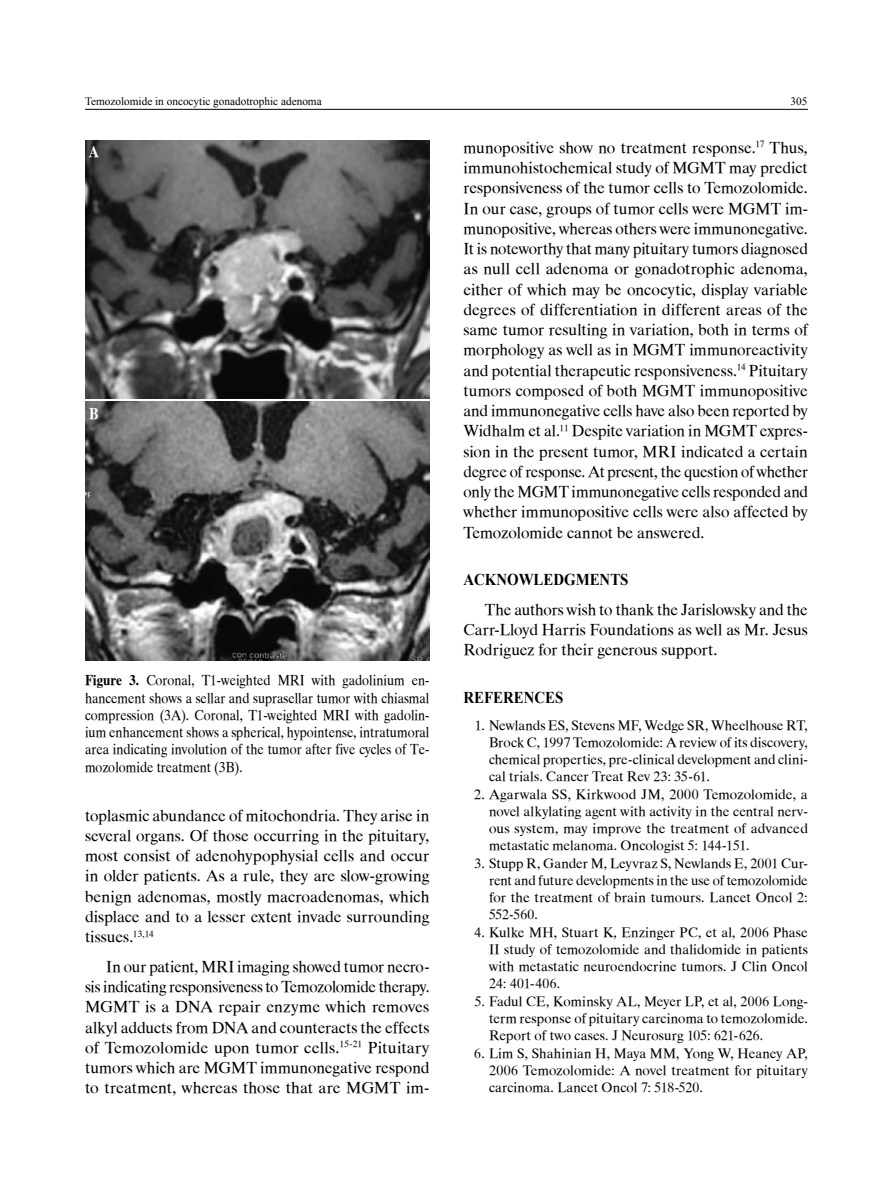
<style>
.page{position:relative;width:893px;height:1191px;background:#fff}
.page>*{position:absolute;margin:0;border:0;box-sizing:border-box;transform-origin:0 0}
.t1{font:16.5px/20.2px "UB Times";color:#000;text-align:justify}
.t2{font:700 16.5px "Times New Roman";color:#000;scale:.9 1}
.t3{font:16.5px "UB Times Bold";color:#fff;scale:.9 1}
.t4{font:15px/17.2px "UB Times";color:#000;text-align:justify;scale:.9 1}
.t5{font:14.25px/17.2px "UB Times";color:#000;text-align:justify}
.t6{font:11.25px "Times New Roman";color:#000}
.s1{font-family:"UB Times Bold"}
</style>
<div class="page">
<hr style="left:85px;top:109px;width:723px;height:1px;background:#000">
<img style="left:85px;top:140px;width:344px;height:259px">
<img style="left:85px;top:402px;width:344px;height:258px">
<p class="t6" style="left:85px;top:94px;width:238px">Temozolomide in oncocytic gonadotrophic adenoma</p>
<p class="t6" style="left:791px;top:94px;width:18px">305</p>
<p class="t1" style="left:463px;top:138px;width:346px">munopositive show no treatment response.<sup>17</sup> Thus, immunohistochemical study of MGMT may predict responsiveness of the tumor cells to Temozolomide.<br>In our case, groups of tumor cells were MGMT im&shy;munopositive, whereas others were immunonegative.<br>It is noteworthy that many pituitary tumors diagnosed as null cell adenoma or gonadotrophic adenoma, either of which may be oncocytic, display variable degrees of differentiation in different areas of the same tumor resulting in variation, both in terms of morphology as well as in MGMT immunoreactivity and potential therapeutic responsiveness.<sup>14</sup> Pituitary tumors composed of both MGMT immunopositive and immunonegative cells have also been reported by Widhalm et al.<sup>11</sup> Despite variation in MGMT expres&shy;sion in the present tumor, MRI indicated a certain degree of response. At present, the question of whether only the MGMT immunonegative cells responded and whether immunopositive cells were also affected by Temozolomide cannot be answered.</p>
<p class="t2" style="left:463px;top:568px;width:185px">ACKNOWLEDGMENTS</p>
<p class="t1" style="left:463px;top:600px;width:346px;text-indent:21px">The authors wish to thank the Jarislowsky and the Carr-Lloyd Harris Foundations as well as Mr. Jesus Rodriguez for their generous support.</p>
<p class="t2" style="left:463px;top:686px;width:112px">REFERENCES</p>
<p class="t5" style="left:489px;top:716px;width:320px;text-indent:-14px">1. Newlands ES, Stevens MF, Wedge SR, Wheelhouse RT, Brock C, 1997 Temozolomide: A review of its discovery, chemical properties, pre-clinical development and clini&shy;cal trials. Cancer Treat Rev 23: 35-61.</p>
<p class="t5" style="left:489px;top:785px;width:320px;text-indent:-15px">2. Agarwala SS, Kirkwood JM, 2000 Temozolomide, a novel alkylating agent with activity in the central nerv&shy;ous system, may improve the treatment of advanced metastatic melanoma. Oncologist 5: 144-151.</p>
<p class="t5" style="left:489px;top:854px;width:320px;text-indent:-14px">3. Stupp R, Gander M, Leyvraz S, Newlands E, 2001 Cur&shy;rent and future developments in the use of temozolomide for the treatment of brain tumours. Lancet Oncol 2:<br>552-560.</p>
<p class="t5" style="left:489px;top:923px;width:320px;text-indent:-15px">4. Kulke MH, Stuart K, Enzinger PC, et al, 2006 Phase ii study of temozolomide and thalidomide in patients with metastatic neuroendocrine tumors. J Clin Oncol 24: 401-406.</p>
<p class="t5" style="left:489px;top:992px;width:320px;text-indent:-14px">5. Fadul CE, Kominsky AL, Meyer LP, et al, 2006 Long&shy;term response of pituitary carcinoma to temozolomide.<br>Report of two cases. J Neurosurg 105: 621-626.</p>
<p class="t5" style="left:489px;top:1044px;width:320px;text-indent:-15px">6. Lim S, Shahinian H, Maya MM, Yong W, Heaney AP, 2006 Temozolomide: A novel treatment for pituitary carcinoma. Lancet Oncol 7: 518-520.</p>
<p class="t3" style="left:89px;top:143px;width:12px">A</p>
<p class="t3" style="left:89px;top:404px;width:12px">B</p>
<p class="t4" style="left:85px;top:672px;width:384px"><span class="s1">Figure 3.</span> Coronal, T1-weighted MRI with gadolinium en&shy;hancement shows a sellar and suprasellar tumor with chiasmal compression (3A). Coronal, T1-weighted MRI with gadolin&shy;ium en-hancement shows a spherical, hypointense, intratumoral area indicating involution of the tumor after five cycles of Te&shy;mozolomide treatment (3B).</p>
<p class="t1" style="left:85px;top:805px;width:346px">toplasmic abundance of mitochondria. They arise in several organs. Of those occurring in the pituitary, most consist of adenohypophysial cells and occur in older patients. As a rule, they are slow-growing benign adenomas, mostly macroadenomas, which displace and to a lesser extent invade surrounding tissues.<sup>13,14</sup></p>
<p class="t1" style="left:85px;top:956px;width:346px;text-indent:21px">In our patient, MRI imaging showed tumor necro&shy;sis indicating responsiveness to Temozolomide therapy.<br>MGMT is a DNA repair enzyme which removes alkyl adducts from DNA and counteracts the effects of Temozolomide upon tumor cells.<sup>15-21</sup> Pituitary tumors which are MGMT immunonegative respond to treatment, whereas those that are MGMT im-</p>
</div>
